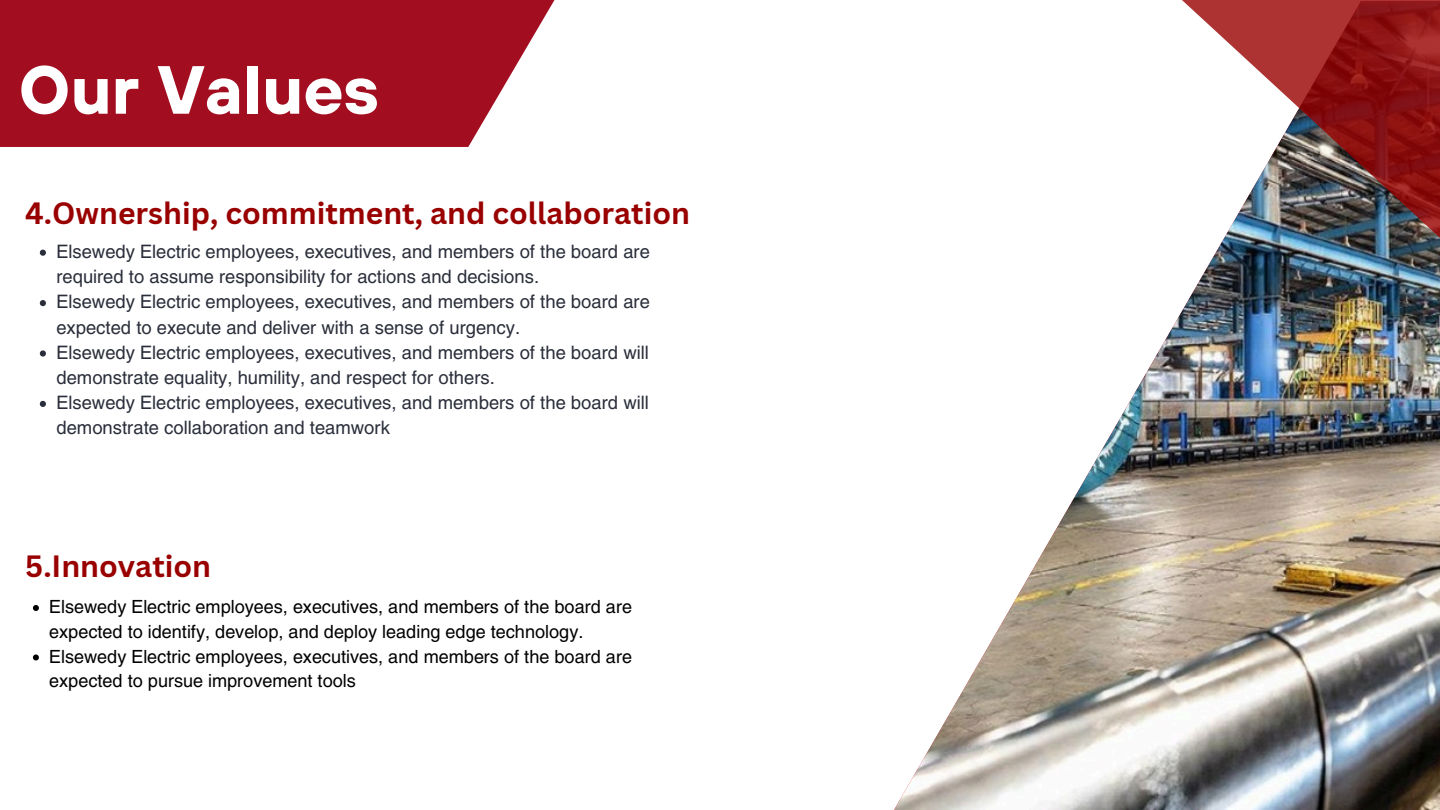
<style>
.page{position:relative;width:1440px;height:810px;background:#fff}
.page>*{position:absolute;margin:0;border:0;box-sizing:border-box;transform-origin:0 0}
.t1{font:700 68px "TT Hoves";color:#fff}
.t2{font:700 30px "Canva Sans";color:#900}
.t3{font:18.3px/25.2px "Helios";color:#2a2e3a}
.t4{font:18px/24.8px "Helios";color:#000}
</style>
<div class="page">
<svg style="left:0;top:0;width:555px;height:147px;fill:#a20e20"></svg>
<img style="left:894px;top:269px;width:546px;height:540px">
<img style="left:1182px;top:0;width:258px;height:269px">
<svg style="left:40px;top:250px;width:6px;height:6px"></svg>
<svg style="left:40px;top:300px;width:6px;height:6px"></svg>
<svg style="left:40px;top:350px;width:6px;height:7px"></svg>
<svg style="left:40px;top:401px;width:6px;height:6px"></svg>
<svg style="left:33px;top:605px;width:6px;height:6px"></svg>
<svg style="left:33px;top:654px;width:6px;height:6px"></svg>
<p class="t1" style="left:19px;top:46px;width:362px">Our Values</p>
<p class="t2" style="left:25px;top:192px;width:666px">4.Ownership, commitment, and collaboration</p>
<h2 class="t3" style="left:56px;top:238px;width:595px">Elsewedy Electric employees, executives, and members of the board are required to assume responsibility for actions and decisions.</h2>
<p class="t3" style="left:56px;top:289px;width:595px">Elsewedy Electric employees, executives, and members of the board are expected to execute and deliver with a sense of urgency.</p>
<p class="t3" style="left:56px;top:339px;width:594px">Elsewedy Electric employees, executives, and members of the board will demonstrate equality, humility, and respect for others.</p>
<p class="t3" style="left:56px;top:390px;width:594px">Elsewedy Electric employees, executives, and members of the board will demonstrate collaboration and teamwork</p>
<p class="t2" style="left:25px;top:545px;width:187px">5.Innovation</p>
<p class="t4" style="left:49px;top:594px;width:584px">Elsewedy Electric employees, executives, and members of the board are expected to identify, develop, and deploy leading edge technology.</p>
<h2 class="t4" style="left:49px;top:643px;width:584px">Elsewedy Electric employees, executives, and members of the board are expected to pursue improvement tools</h2>
</div>
